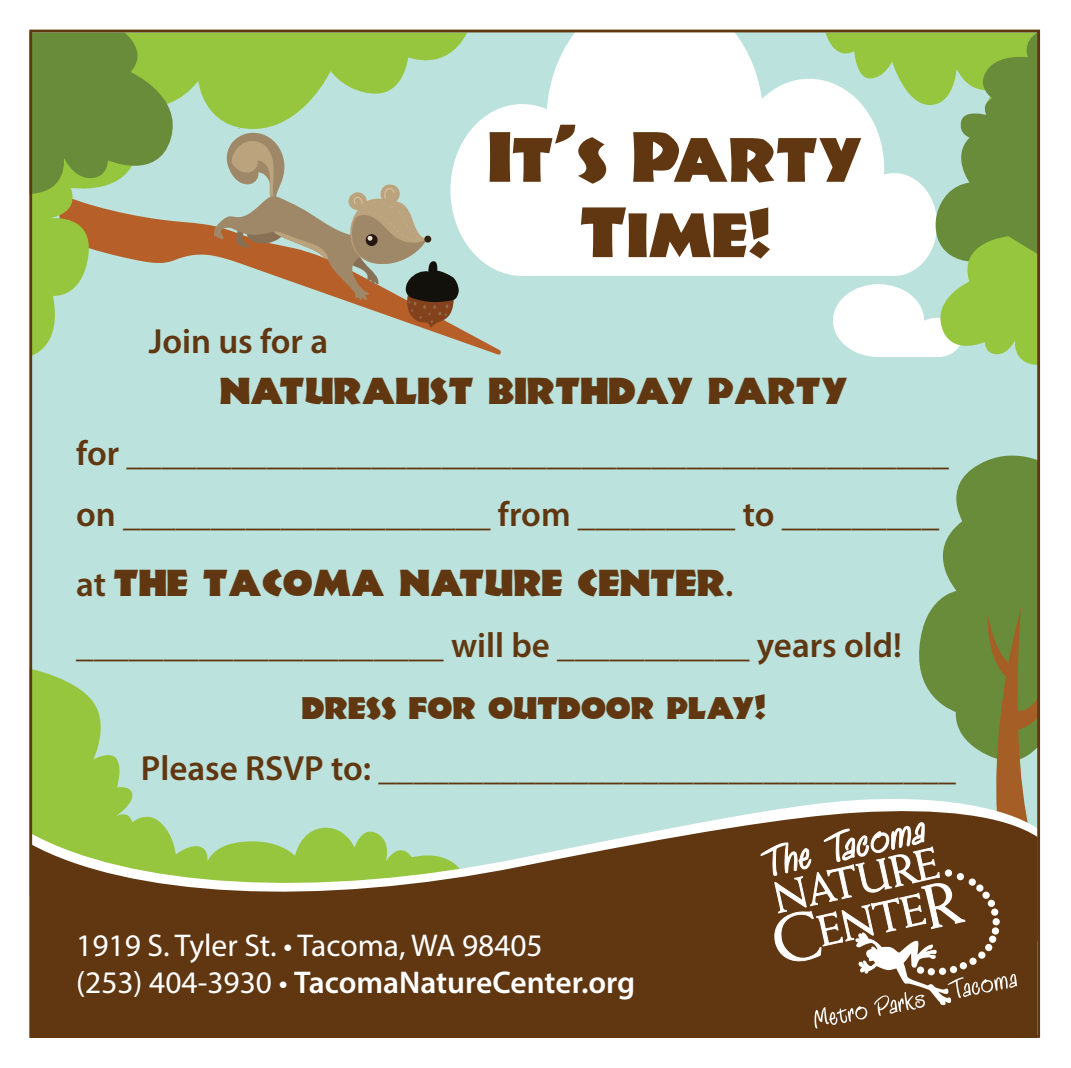
<style>
.page{position:relative;width:1071px;height:1068px;background:#fff}
.page>*{position:absolute;margin:0;border:0;box-sizing:border-box;transform-origin:0 0}
.t1{font:70px/75.2px "Jungle Fever NF";color:#603711;text-align:center}
.t2{font:42px "Jungle Fever NF";color:#603711}
.t3{font:600 35px/61.2px "Myriad Pro";color:#603711}
.t4{font:35px "Jungle Fever NF";color:#603711}
.t5{font:31.5px/37.8px "Myriad Pro";color:#fff}
.s1{font-family:"Myriad Pro";font-weight:600;font-size:35px}
.s2{font-weight:600}
</style>
<div class="page">
<div style="left:31px;top:31px;width:1008px;height:1002px;background:#bbe2dc"></div>
<svg style="left:450px;top:29px;width:487px;height:247px;background:#f3f7f6"></svg>
<svg style="left:467px;top:193px;width:35px;height:162px"></svg>
<svg style="left:825px;top:34px;width:8px;height:241px;fill:#fff"></svg>
<svg style="left:33px;top:669px;width:100px;height:125px;fill:#96c63d"></svg>
<div style="left:31px;top:919px;width:1006px;height:118px;background:#603711"></div>
<svg style="left:33px;top:794px;width:100px;height:13px"></svg>
<svg style="left:33px;top:807px;width:728px;height:112px"></svg>
<svg style="left:833px;top:34px;width:203px;height:331px"></svg>
<svg style="left:33px;top:34px;width:434px;height:321px"></svg>
<svg style="left:33px;top:34px;width:151px;height:160px;background:#7ba150"></svg>
<svg style="left:761px;top:455px;width:275px;height:573px"></svg>
<h1 class="t1" style="left:488px;top:119px;width:376px">It’s Party<br>Time!</h1>
<p class="t3" style="left:149px;top:310px;width:181px">Join us for a</p>
<p class="t2" style="left:220px;top:364px;width:630px">naturalist birthday party</p>
<p class="t3" style="left:76px;top:421px;width:874px">for _______________________________________________ on _____________________ from _________ to _________</p>
<p class="t2" style="left:76px;top:556px;width:659px"><span class="s1">at</span> the tacoma nature center<span class="s1">.</span></p>
<p class="t3" style="left:76px;top:614px;width:827px">_____________________ will be ___________ years old!</p>
<p class="t4" style="left:302px;top:685px;width:466px">dress for outdoor play!</p>
<p class="t3" style="left:141px;top:736px;width:816px">Please RSVP to: _________________________________</p>
<p class="t5" style="left:76px;top:925px;width:560px">1919 S. Tyler St. • Tacoma, WA 98405<br>(253) 404-3930 • <span class="s2">TacomaNatureCenter.org</span></p>
</div>
